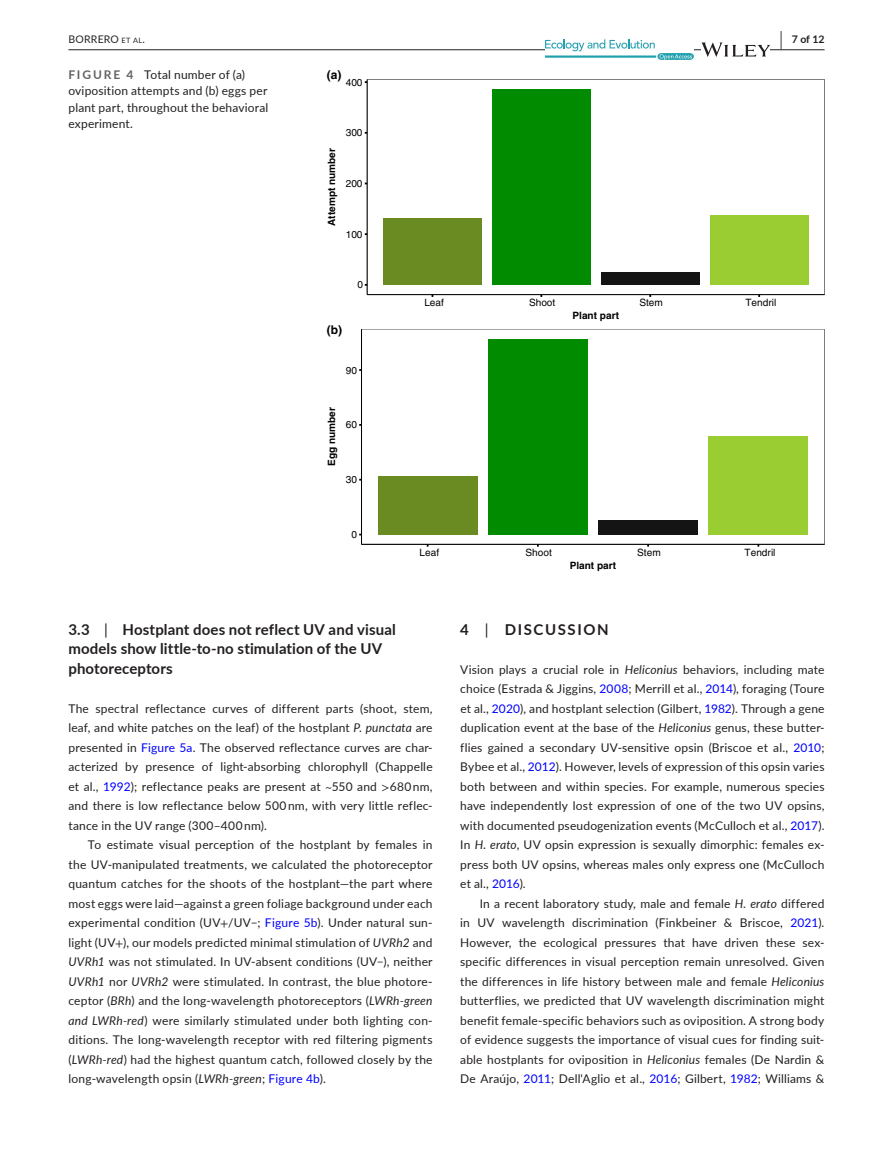
<style>
.page{position:relative;width:893px;height:1174px;background:#fff}
.page>*{position:absolute;margin:0;border:0;box-sizing:border-box;transform-origin:0 0}
.t1{font:700 15px/19.5px "Lato";letter-spacing:.01em;color:#231f20}
.t2{font:700 15px "Lato";letter-spacing:.11em;color:#231f20}
.t3{font:12px/19.5px "Lato";letter-spacing:.015em;color:#231f20;text-align:justify}
.t4{font:700 12px "Helvetica LT Std";color:#000}
.t5{font:10.5px "Lato";letter-spacing:.02em;color:#231f20}
.t6{font:700 10.5px "Lato";color:#231f20}
.t7{font:10.05px "Helvetica LT Std";color:#000}
.t8{font:700 10.05px "Helvetica LT Std";color:#000}
.s1{font-size:7.35px}
.s2{font-size:19.5px}
.s3{font-weight:700;color:#636366}
.s4{font-weight:400}
.s5{font-style:italic}
.s6{color:#00f}
.s7{font-family:"STIX"}
</style>
<div class="page">
<hr style="left:68px;top:49px;width:756px;height:1px;background:#231f20">
<svg style="left:545px;top:39px;width:149px;height:21px"></svg>
<svg style="left:701px;top:42px;width:69px;height:15px"></svg>
<div style="left:383px;top:218px;width:98px;height:67px;background:#698b22"></div>
<div style="left:492px;top:89px;width:98px;height:196px;background:#008b00"></div>
<div style="left:601px;top:272px;width:98px;height:13px;background:#141414"></div>
<div style="left:710px;top:215px;width:98px;height:70px;background:#9acd32"></div>
<div style="left:367px;top:79px;width:457px;height:216px;border:1px solid #787878"></div>
<hr style="left:367px;top:79px;width:1px;height:216px;background:#000">
<hr style="left:367px;top:294px;width:457px;height:1px;background:#000">
<div style="left:378px;top:476px;width:99px;height:58px;background:#698b22"></div>
<div style="left:488px;top:339px;width:99px;height:195px;background:#008b00"></div>
<div style="left:598px;top:520px;width:100px;height:14px;background:#141414"></div>
<div style="left:709px;top:436px;width:99px;height:98px;background:#9acd32"></div>
<div style="left:361px;top:329px;width:463px;height:215px;border:1px solid #787878"></div>
<hr style="left:361px;top:329px;width:1px;height:215px;background:#000">
<hr style="left:361px;top:544px;width:463px;height:1px;background:#000">
<p class="t5" style="left:68px;top:31px;width:78px">BORRERO <span class="s1">et al</span>.</p>
<p class="t6" style="left:780px;top:31px;width:46px"><span class="s2">|</span> 7 of 12</p>
<p class="t3" style="left:68px;top:66px;width:201px;line-height:16.5px;text-align:left"><span class="s3">FIGURE 4</span> Total number of (a) oviposition attempts and (b) eggs per plant part, throughout the behavioral experiment.</p>
<p class="t4" style="left:327px;top:67px;width:16px">(a)</p>
<p class="t7" style="left:346px;top:76px;width:18px">400</p>
<p class="t8" style="left:326px;top:226px;width:79px;rotate:-90deg">Attempt number</p>
<p class="t7" style="left:346px;top:127px;width:18px">300</p>
<p class="t7" style="left:346px;top:178px;width:18px">200</p>
<p class="t7" style="left:346px;top:228px;width:18px">100</p>
<p class="t7" style="left:357px;top:279px;width:7px">0</p>
<p class="t4" style="left:327px;top:322px;width:17px">(b)</p>
<p class="t7" style="left:346px;top:364px;width:13px">90</p>
<p class="t8" style="left:326px;top:466px;width:60px;rotate:-90deg">Egg number</p>
<p class="t7" style="left:346px;top:419px;width:13px">60</p>
<p class="t7" style="left:346px;top:474px;width:13px">30</p>
<p class="t7" style="left:351px;top:529px;width:7px">0</p>
<p class="t7" style="left:424px;top:297px;width:21px">Leaf</p>
<p class="t7" style="left:529px;top:297px;width:28px">Shoot</p>
<p class="t7" style="left:639px;top:297px;width:25px">Stem</p>
<p class="t7" style="left:745px;top:297px;width:32px">Tendril</p>
<p class="t8" style="left:572px;top:309px;width:48px">Plant part</p>
<p class="t7" style="left:420px;top:546px;width:21px">Leaf</p>
<p class="t7" style="left:526px;top:546px;width:28px">Shoot</p>
<p class="t7" style="left:637px;top:546px;width:25px">Stem</p>
<p class="t7" style="left:745px;top:546px;width:32px">Tendril</p>
<p class="t8" style="left:570px;top:559px;width:48px">Plant part</p>
<p class="t1" style="left:68px;top:619px;width:329px">3.3 <span class="s4">|</span> Hostplant does not reflect UV and visual models show little-to-no stimulation of the UV photoreceptors</p>
<p class="t3" style="left:68px;top:698px;width:366px">The spectral reflectance curves of different parts (shoot, stem, leaf, and white patches on the leaf) of the hostplant <span class="s5">P. punctata</span> are presented in <span class="s6">Figure 5a</span>. The observed reflectance curves are char&shy;acterized by presence of light-absorbing chlorophyll (Chappelle et al., <span class="s6">1992</span>); reflectance peaks are present at <span class="s7">~</span>550 and <span class="s7">&gt;</span>680 nm, and there is low reflectance below 500 nm, with very little reflec&shy;tance in the UV range (300–400 nm).</p>
<p class="t3" style="left:68px;top:834px;width:366px;text-indent:20px">To estimate visual perception of the hostplant by females in the UV-manipulated treatments, we calculated the photoreceptor quantum catches for the shoots of the hostplant—the part where most eggs were laid—against a green foliage background under each experimental condition (UV<span class="s7">+</span>/UV−; <span class="s6">Figure 5b</span>). Under natural sun&shy;light (UV<span class="s7">+</span>), our models predicted minimal stimulation of <span class="s5">UVRh2</span> and <span class="s5">UVRh1</span> was not stimulated. In UV-absent conditions (UV−), neither <span class="s5">UVRh1</span> nor <span class="s5">UVRh2</span> were stimulated. In contrast, the blue photore&shy;ceptor (<span class="s5">BRh</span>) and the long-wavelength photoreceptors (<span class="s5">LWRh-green and LWRh-red</span>) were similarly stimulated under both lighting con&shy;ditions. The long-wavelength receptor with red filtering pigments (<span class="s5">LWRh-red</span>) had the highest quantum catch, followed closely by the long-wavelength opsin (<span class="s5">LWRh-green</span>; <span class="s6">Figure 4b</span>).</p>
<p class="t2" style="left:460px;top:618px;width:150px">4 <span class="s4">|</span> DISCUSSION</p>
<p class="t3" style="left:460px;top:659px;width:366px">Vision plays a crucial role in <span class="s5">Heliconius</span> behaviors, including mate choice (Estrada &amp; Jiggins, <span class="s6">2008</span>; Merrill et al., <span class="s6">2014</span>), foraging (Toure et al., <span class="s6">2020</span>), and hostplant selection (Gilbert, <span class="s6">1982</span>). Through a gene duplication event at the base of the <span class="s5">Heliconius</span> genus, these butter&shy;flies gained a secondary UV-sensitive opsin (Briscoe et al., <span class="s6">2010</span>; Bybee et al., <span class="s6">2012</span>). However, levels of expression of this opsin varies both between and within species. For example, numerous species have independently lost expression of one of the two UV opsins, with documented pseudogenization events (McCulloch et al., <span class="s6">2017</span>).<br>In <span class="s5">H. erato</span>, UV opsin expression is sexually dimorphic: females ex&shy;press both UV opsins, whereas males only express one (McCulloch et al., <span class="s6">2016</span>).</p>
<p class="t3" style="left:460px;top:893px;width:366px;text-indent:20px">In a recent laboratory study, male and female <span class="s5">H. erato</span> differed in UV wavelength discrimination (Finkbeiner &amp; Briscoe, <span class="s6">2021</span>).<br>However, the ecological pressures that have driven these sex&shy;specific differences in visual perception remain unresolved. Given the differences in life history between male and female <span class="s5">Heliconius </span>butterflies, we predicted that UV wavelength discrimination might benefit female-specific behaviors such as oviposition. A strong body of evidence suggests the importance of visual cues for finding suit&shy;able hostplants for oviposition in <span class="s5">Heliconius</span> females (De Nardin &amp; De Araújo, <span class="s6">2011</span>; Dell'Aglio et al., <span class="s6">2016</span>; Gilbert, <span class="s6">1982</span>; Williams &amp;</p>
</div>
